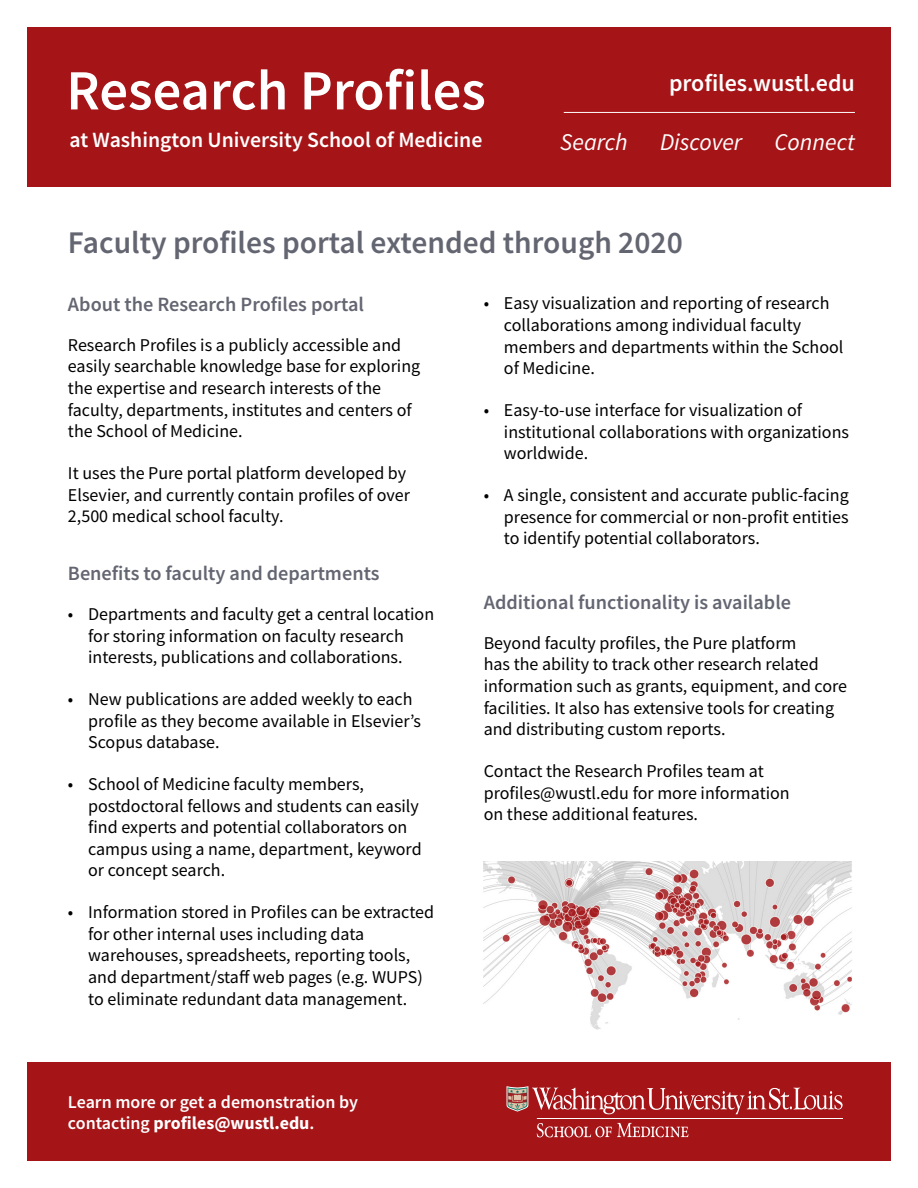
<style>
.page{position:relative;width:918px;height:1188px;background:#fff}
.page>*{position:absolute;margin:0;border:0;box-sizing:border-box;transform-origin:0 0}
.t1{font:600 56.7px "Source Sans Pro";color:#fff}
.t2{font:600 31.5px "Source Sans Pro";color:#636571}
.t3{font:italic 24px "Source Sans Pro";color:#fff}
.t4{font:600 24px "Source Sans Pro";color:#fff}
.t5{font:600 21.75px "Source Sans Pro";color:#fff}
.t6{font:600 20.25px "Source Sans Pro";color:#636571}
.t7{font:18px/21.6px "Source Sans Pro";color:#000}
.t8{font:600 18px/21.6px "Source Sans Pro";color:#fff}
.s1{font-weight:700}
</style>
<div class="page">
<div style="left:27px;top:1062px;width:864px;height:99px;background:#a51417"></div>
<div style="left:27px;top:27px;width:864px;height:160px;background:#a51417"></div>
<img style="left:484px;top:861px;width:368px;height:169px">
<hr style="left:537px;top:1118px;width:306px;height:1px;background:#fff">
<svg style="left:507px;top:1086px;width:336px;height:28px"></svg>
<svg style="left:537px;top:1123px;width:151px;height:14px"></svg>
<hr style="left:564px;top:112px;width:291px;height:1px;background:#fff">
<h1 class="t1" style="left:66px;top:53px;width:421px">Research Profiles</h1>
<p class="t5" style="left:70px;top:125px;width:414px">at Washington University School of Medicine</p>
<h3 class="t4" style="left:669px;top:67px;width:187px">profiles.wustl.edu</h3>
<h3 class="t3" style="left:560px;top:127px;width:69px">Search</h3>
<h3 class="t3" style="left:660px;top:127px;width:84px">Discover</h3>
<h3 class="t3" style="left:774px;top:127px;width:82px">Connect</h3>
<h2 class="t2" style="left:68px;top:222px;width:616px">Faculty profiles portal extended through 2020</h2>
<p class="t6" style="left:68px;top:291px;width:298px">About the Research Profiles portal</p>
<p class="t7" style="left:68px;top:334px;width:354px">Research Profiles is a publicly accessible and easily searchable knowledge base for exploring the expertise and research interests of the faculty, departments, institutes and centers of the School of Medicine.</p>
<p class="t7" style="left:68px;top:462px;width:344px">It uses the Pure portal platform developed by<br>Elsevier, and currently contain profiles of over<br>2,500 medical school faculty.</p>
<p class="t6" style="left:68px;top:560px;width:313px">Benefits to faculty and departments</p>
<p class="t7" style="left:88px;top:603px;width:348px;text-indent:-20px">• Departments and faculty get a central location for storing information on faculty research interests, publications and collaborations.</p>
<p class="t7" style="left:88px;top:688px;width:334px;text-indent:-20px">• New publications are added weekly to each profile as they become available in Elsevier’s<br>Scopus database.</p>
<p class="t7" style="left:88px;top:773px;width:335px;text-indent:-20px">• School of Medicine faculty members, postdoctoral fellows and students can easily find experts and potential collaborators on campus using a name, department, keyword or concept search.</p>
<p class="t7" style="left:88px;top:901px;width:347px;text-indent:-20px">• Information stored in Profiles can be extracted for other internal uses including data warehouses, spreadsheets, reporting tools, and department/staff web pages (e.g. WUPS) to eliminate redundant data management.</p>
<p class="t8" style="left:68px;top:1091px;width:292px">Learn more or get a demonstration by contacting <span class="s1">profiles@wustl.edu</span>.</p>
<p class="t7" style="left:504px;top:292px;width:341px;text-indent:-20px">• Easy visualization and reporting of research collaborations among individual faculty members and departments within the School of Medicine.</p>
<p class="t7" style="left:504px;top:399px;width:347px;text-indent:-20px">• Easy-to-use interface for visualization of institutional collaborations with organizations worldwide.</p>
<p class="t7" style="left:504px;top:484px;width:346px;text-align:justify;text-indent:-20px">• A single, consistent and accurate public-facing presence for commercial or non-profit entities to identify potential collaborators.</p>
<p class="t6" style="left:484px;top:589px;width:309px">Additional functionality is available</p>
<p class="t7" style="left:484px;top:632px;width:365px">Beyond faculty profiles, the Pure platform<br>has the ability to track other research related information such as grants, equipment, and core facilities. It also has extensive tools for creating and distributing custom reports.</p>
<p class="t7" style="left:484px;top:760px;width:308px">Contact the Research Profiles team at profiles@wustl.edu for more information on these additional features.</p>
</div>
